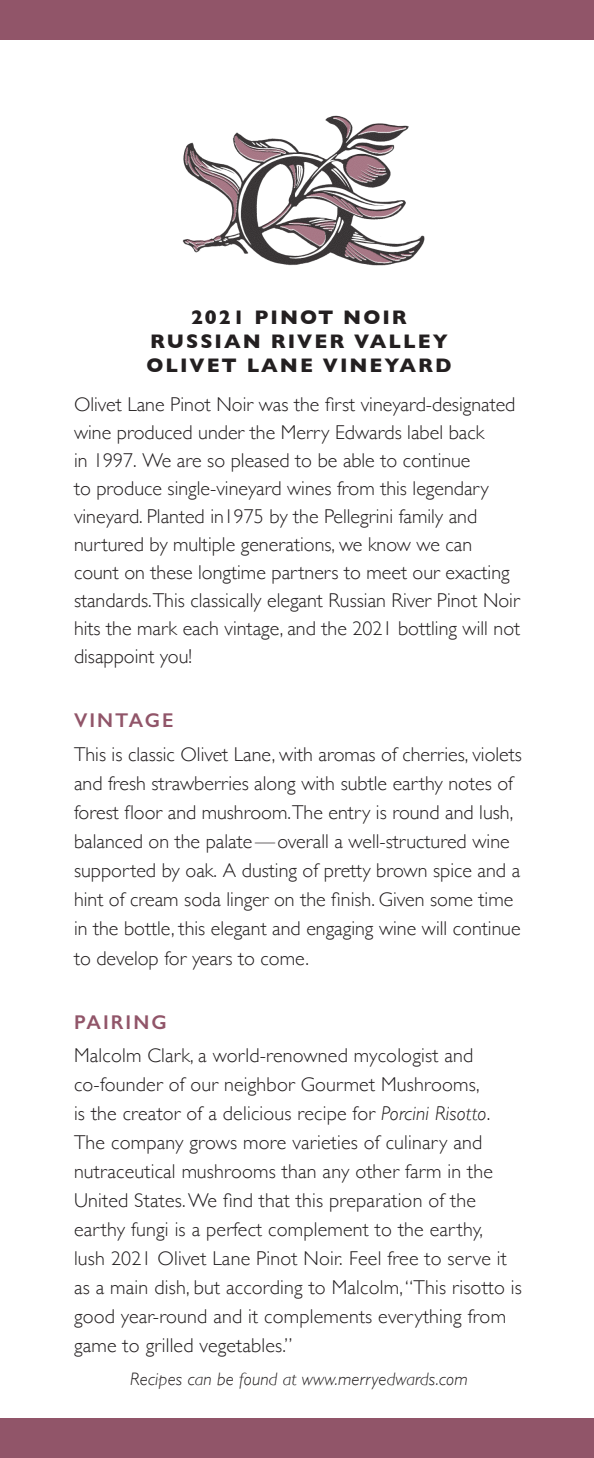
<style>
.page{position:relative;width:594px;height:1458px;background:#fff}
.page>*{position:absolute;margin:0;border:0;box-sizing:border-box;transform-origin:0 0}
.Body_Text{font:300 20px/29px "Gill Sans";color:#231f20}
.Heading{font:700 20px "Gill Sans";letter-spacing:.1em;color:#231f20}
.Subhead{font:600 20px "Gill Sans";letter-spacing:.1em;color:#915569}
.Body_Text-2{font:italic 300 18px "Gill Sans";letter-spacing:.01em;color:#231f20}
.s1{font-style:italic}
</style>
<div class="page">
<div style="left:0;top:0;width:594px;height:40px;background:#915569"></div>
<div style="left:0;top:1418px;width:594px;height:40px;background:#915569"></div>
<img style="left:182px;top:115px;width:243px;height:151px">
<p class="Heading" style="left:191px;top:301px;width:217px">2021 PINOT NOIR</p>
<p class="Heading" style="left:150px;top:325px;width:299px">RUSSIAN RIVER VALLEY</p>
<p class="Heading" style="left:146px;top:349px;width:307px">OLIVET LANE VINEYARD</p>
<p class="Body_Text" style="left:74px;top:390px;width:448px;line-height:28px">Olivet Lane Pinot Noir was the first vineyard-designated wine produced under the Merry Edwards label back<br>in 1997. We are so pleased to be able to continue<br>to produce single-vineyard wines from this legendary vineyard. Planted in1975 by the Pellegrini family and nurtured by multiple generations, we know we can count on these longtime partners to meet our exacting standards.This classically elegant Russian River Pinot Noir hits the mark each vintage, and the 2021 bottling will not disappoint you!</p>
<p class="Subhead" style="left:74px;top:708px;width:101px">VINTAGE</p>
<p class="Body_Text" style="left:74px;top:739px;width:449px">This is classic Olivet Lane, with aromas of cherries, violets and fresh strawberries along with subtle earthy notes of forest floor and mushroom.The entry is round and lush, balanced on the palate—overall a well-structured wine supported by oak. A dusting of pretty brown spice and a hint of cream soda linger on the finish. Given some time in the bottle, this elegant and engaging wine will continue to develop for years to come.</p>
<p class="Subhead" style="left:74px;top:1010px;width:94px">PAIRING</p>
<p class="Body_Text" style="left:74px;top:1040px;width:450px">Malcolm Clark, a world-renowned mycologist and co-founder of our neighbor Gourmet Mushrooms,<br>is the creator of a delicious recipe for <span class="s1">Porcini Risotto</span>.<br>The company grows more varieties of culinary and nutraceutical mushrooms than any other farm in the United States. We find that this preparation of the earthy fungi is a perfect complement to the earthy,<br>lush 2021 Olivet Lane Pinot Noir. Feel free to serve it as a main dish, but according to Malcolm, “This risotto is good year-round and it complements everything from game to grilled vegetables.”</p>
<p class="Body_Text-2" style="left:130px;top:1369px;width:339px">Recipes can be found at www.merryedwards.com</p>
</div>
